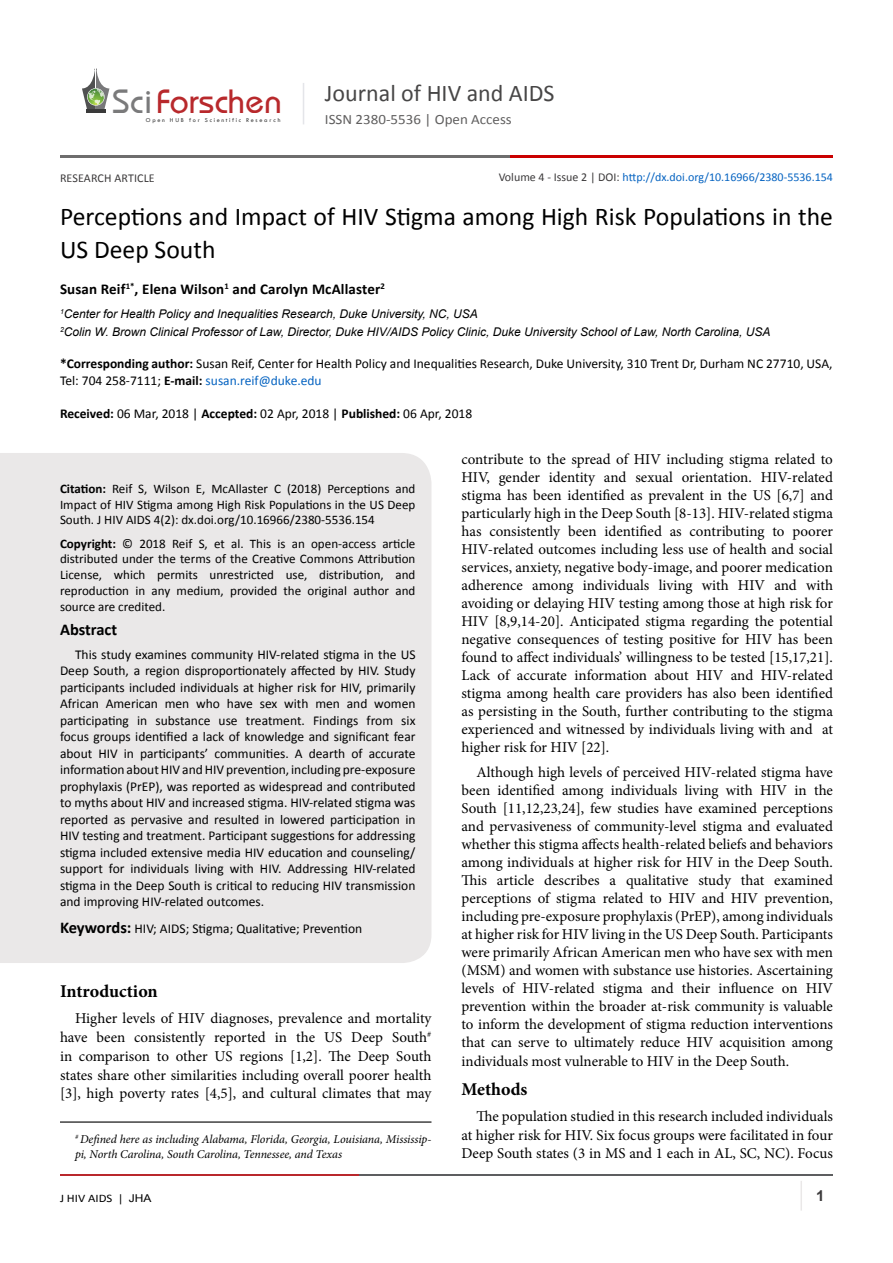
<style>
.page{position:relative;width:893px;height:1263px;background:#fff}
.page>*{position:absolute;margin:0;border:0;box-sizing:border-box;transform-origin:0 0}
.t1{font:35.1px "Opal";color:#b8292c}
.t2{font:25.65px/33px "Calibri";color:#000}
.t3{font:24px "Calibri";color:#474646}
.t4{font:700 18px "Minion Pro";color:#000}
.t5{font:700 16.5px "Calibri";color:#000}
.t6{font:15px/18px "Minion Pro";color:#000;text-align:justify}
.t7{font:700 15px "Calibri";letter-spacing:.01em;color:#000}
.t8{font:700 15px "Arial";color:#3c3a3b}
.t9{font:14.25px "Calibri";color:#605f5f;scale:1.05 1}
.t10{font:13.5px/16.5px "Calibri";color:#000}
.t11{font:13.05px/15.8px "Calibri";color:#000;text-align:justify}
.t12{font:italic 12px "Arial";color:#000}
.t13{font:italic 12px/15px "Minion Pro";letter-spacing:-.01em;color:#000}
.t14{font:12px "Calibri";color:#0563c1}
.t15{font:12px "Calibri";letter-spacing:.01em;color:#3c3a3b}
.t16{font:11.55px "Calibri";color:#000;scale:1.11 1}
.t17{font:6.15px "Tw Cen";letter-spacing:.28em;color:#3a3a3a}
.s1{color:#7a7a7b}
.s2{color:#3c3a3b}
.s3{font-weight:700}
.s4{color:#0563c1}
.s5{font-weight:700;font-size:16.5px}
.s6{font-family:"Arial";font-size:10.8px}
</style>
<div class="page">
<hr style="left:86px;top:109px;width:19px;height:4px;background:#3a3a3a">
<svg style="left:82px;top:68px;width:27px;height:41px"></svg>
<hr style="left:303px;top:83px;width:1px;height:41px;background:#e4e5e9">
<hr style="left:800px;top:1181px;width:2px;height:29px;background:#eae8e8">
<hr style="left:60px;top:1174px;width:300px;height:2px;background:#b9282c">
<hr style="left:359px;top:1174px;width:474px;height:2px;background:#5d5e60">
<hr style="left:60px;top:155px;width:535px;height:2px;background:#6e6d6d">
<hr style="left:511px;top:155px;width:322px;height:2px;background:#ca0000">
<div style="left:0;top:453px;width:431px;height:510px;background:#eae8e8"></div>
<hr style="left:60px;top:1121px;width:371px;height:1px;background:#000">
<p class="t1" style="left:113px;top:80px;width:171px"><span class="s1">Sci</span>Forschen</p>
<p class="t17" style="left:146px;top:116px;width:136px">Open HUB for Scientific Research</p>
<h3 class="t3" style="left:325px;top:78px;width:231px">Journal of HIV and AIDS</h3>
<p class="t9" style="left:325px;top:111px;width:179px">ISSN 2380-5536 | Open Access</p>
<p class="t14" style="left:499px;top:170px;width:336px"><span class="s2">Volume 4 - Issue 2 | DOI:</span> http://dx.doi.org/10.16966/2380-5536.154</p>
<p class="t15" style="left:60px;top:171px;width:96px">RESEARCH ARTICLE</p>
<p class="t2" style="left:60px;top:200px;width:774px">Perceptions and Impact of HIV Stigma among High Risk Populations in the<br>US Deep South</p>
<p class="t7" style="left:60px;top:279px;width:326px">Susan Reif<sup>1*</sup>, Elena Wilson<sup>1</sup> and Carolyn McAllaster<sup>2</sup></p>
<p class="t12" style="left:60px;top:306px;width:419px"><sup>1</sup>Center for Health Policy and Inequalities Research, Duke University, NC, USA</p>
<p class="t12" style="left:60px;top:324px;width:712px"><sup>2</sup>Colin W. Brown Clinical Professor of Law, Director, Duke HIV/AIDS Policy Clinic, Duke University School of Law, North Carolina, USA</p>
<p class="t10" style="left:60px;top:356px;width:774px"><span class="s3">*Corresponding author:</span> Susan Reif, Center for Health Policy and Inequalities Research, Duke University, 310 Trent Dr, Durham NC 27710, USA,<br>Tel: 704 258-7111; <span class="s3">E-mail:</span> <span class="s4">susan.reif@duke.edu</span></p>
<p class="t10" style="left:60px;top:405px;width:414px"><span class="s3">Received:</span> 06 Mar, 2018 | <span class="s3">Accepted:</span> 02 Apr, 2018 | <span class="s3">Published:</span> 06 Apr, 2018</p>
<p class="t11" style="left:60px;top:481px;width:357px"><span class="s3">Citation:</span> Reif S, Wilson E, McAllaster C (2018) Perceptions and Impact of HIV Stigma among High Risk Populations in the US Deep South. J HIV AIDS 4(2): dx.doi.org/10.16966/2380-5536.154</p>
<p class="t11" style="left:60px;top:535px;width:357px"><span class="s3">Copyright:</span> © 2018 Reif S, et al. This is an open-access article distributed under the terms of the Creative Commons Attribution License, which permits unrestricted use, distribution, and reproduction in any medium, provided the original author and source are credited.</p>
<p class="t5" style="left:60px;top:618px;width:59px">Abstract</p>
<p class="t10" style="left:60px;top:646px;width:357px;text-align:justify;text-indent:15px">This study examines community HIV-related stigma in the US Deep South, a region disproportionately affected by HIV. Study participants included individuals at higher risk for HIV, primarily African American men who have sex with men and women participating in substance use treatment. Findings from six focus groups identified a lack of knowledge and significant fear about HIV in participants’ communities. A dearth of accurate information about HIV and HIV prevention, including pre-exposure prophylaxis (PrEP), was reported as widespread and contributed to myths about HIV and increased stigma. HIV-related stigma was reported as pervasive and resulted in lowered participation in HIV testing and treatment. Participant suggestions for addressing stigma included extensive media HIV education and counseling/ support for individuals living with HIV. Addressing HIV-related stigma in the Deep South is critical to reducing HIV transmission and improving HIV-related outcomes.</p>
<p class="t10" style="left:60px;top:920px;width:304px"><span class="s5">Keywords:</span> HIV; AIDS; Stigma; Qualitative; Prevention</p>
<p class="t4" style="left:60px;top:979px;width:99px">Introduction</p>
<p class="t6" style="left:60px;top:1009px;width:373px;line-height:18.8px;text-indent:15px">Higher levels of HIV diagnoses, prevalence and mortality have been consistently reported in the US Deep South<sup># </sup>in comparison to other US regions [1,2]. The Deep South states share other similarities including overall poorer health [3], high poverty rates [4,5], and cultural climates that may</p>
<p class="t13" style="left:75px;top:1132px;width:358px"><sup>#</sup> Defined here as including Alabama, Florida, Georgia, Louisiana, Mississip&shy;pi, North Carolina, South Carolina, Tennessee, and Texas</p>
<p class="t6" style="left:461px;top:450px;width:373px">contribute to the spread of HIV including stigma related to HIV, gender identity and sexual orientation. HIV-related stigma has been identified as prevalent in the US [6,7] and particularly high in the Deep South [8-13]. HIV-related stigma has consistently been identified as contributing to poorer HIV-related outcomes including less use of health and social services, anxiety, negative body-image, and poorer medication adherence among individuals living with HIV and with avoiding or delaying HIV testing among those at high risk for HIV [8,9,14-20]. Anticipated stigma regarding the potential negative consequences of testing positive for HIV has been found to affect individuals’ willingness to be tested [15,17,21].<br>Lack of accurate information about HIV and HIV-related stigma among health care providers has also been identified as persisting in the South, further contributing to the stigma experienced and witnessed by individuals living with and at higher risk for HIV [22].</p>
<p class="t6" style="left:461px;top:764px;width:373px;text-indent:15px">Although high levels of perceived HIV-related stigma have been identified among individuals living with HIV in the South [11,12,23,24], few studies have examined perceptions and pervasiveness of community-level stigma and evaluated whether this stigma affects health-related beliefs and behaviors among individuals at higher risk for HIV in the Deep South.<br>This article describes a qualitative study that examined perceptions of stigma related to HIV and HIV prevention, including pre-exposure prophylaxis (PrEP), among individuals at higher risk for HIV living in the US Deep South. Participants were primarily African American men who have sex with men (MSM) and women with substance use histories. Ascertaining levels of HIV-related stigma and their influence on HIV prevention within the broader at-risk community is valuable to inform the development of stigma reduction interventions that can serve to ultimately reduce HIV acquisition among individuals most vulnerable to HIV in the Deep South.</p>
<p class="t4" style="left:461px;top:1076px;width:67px">Methods</p>
<p class="t6" style="left:461px;top:1107px;width:373px;line-height:18.8px;text-indent:15px">The population studied in this research included individuals at higher risk for HIV. Six focus groups were facilitated in four Deep South states (3 in MS and 1 each in AL, SC, NC). Focus</p>
<p class="t16" style="left:60px;top:1191px;width:84px">J HIV AIDS <span class="s6">| JHA</span></p>
<p class="t8" style="left:816px;top:1186px;width:10px">1</p>
</div>
